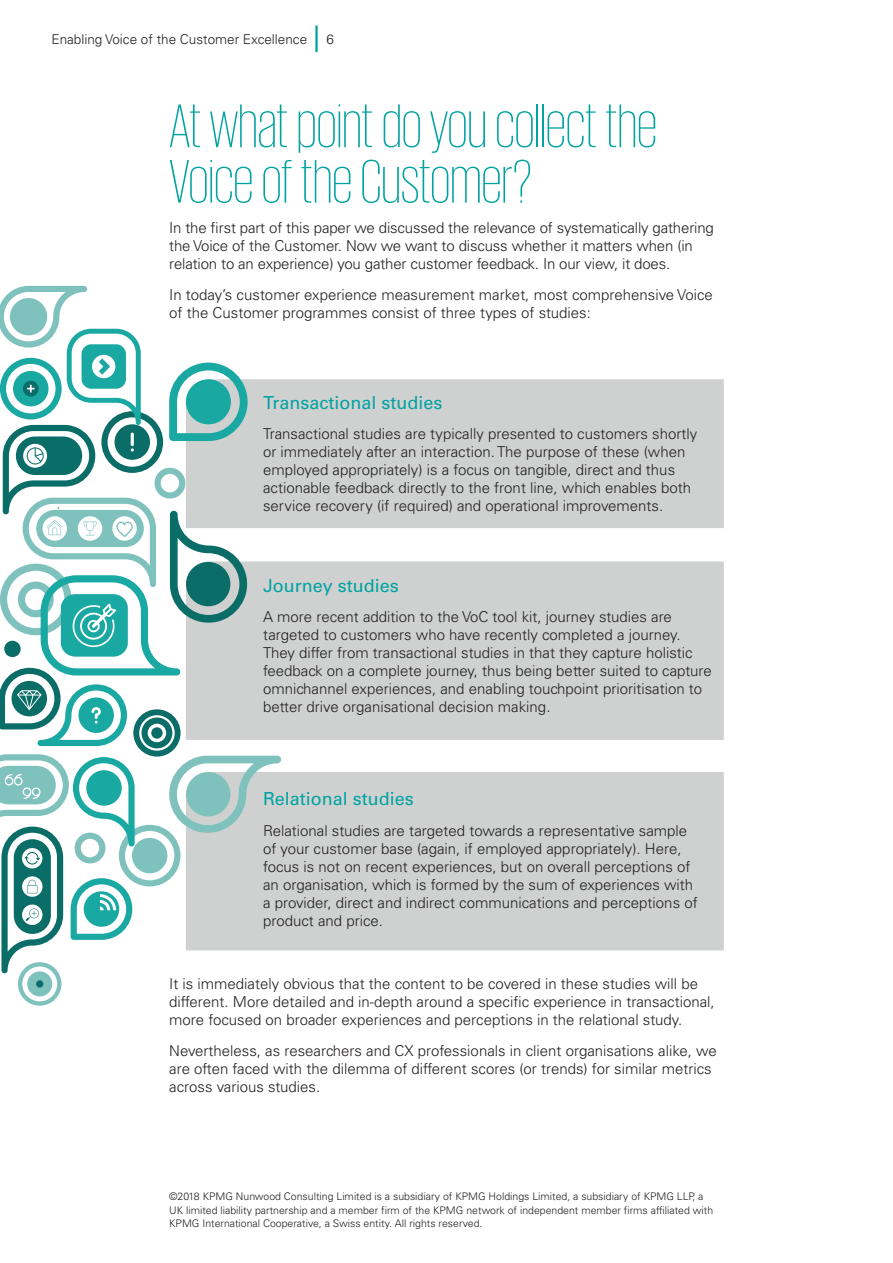
<style>
.page{position:relative;width:893px;height:1263px;background:#fff}
.page>*{position:absolute;margin:0;border:0;box-sizing:border-box;transform-origin:0 0}
.t1{font:200 63px/55.5px "KPMG";color:#00a3a1}
.t2{font:18px "Univers LT Std";color:#00a3a1}
.t3{font:300 15px/18px "Univers LT Std";color:#231f20}
.t4{font:300 13.5px "Univers LT Std";color:#231f20}
.t5{font:300 10.5px/13.5px "Univers LT Std";color:#231f20}
</style>
<div class="page">
<hr style="left:315px;top:26px;width:3px;height:26px;background:#00a3a1">
<div style="left:281px;top:379px;width:443px;height:149px;background:#cfd1d0"></div>
<div style="left:281px;top:561px;width:443px;height:179px;background:#cfd1d0"></div>
<div style="left:281px;top:772px;width:443px;height:178px;background:#cfd1d0"></div>
<svg style="left:0;top:286px;width:281px;height:720px"></svg>
<p class="t4" style="left:51px;top:31px;width:257px">Enabling Voice of the Customer Excellence</p>
<p class="t4" style="left:326px;top:31px;width:9px">6</p>
<h1 class="t1" style="left:169px;top:97px;width:489px">At what point do you collect the<br>Voice of the Customer?</h1>
<p class="t3" style="left:169px;top:218px;width:546px">In the first part of this paper we discussed the relevance of systematically gathering the Voice of the Customer. Now we want to discuss whether it matters when (in relation to an experience) you gather customer feedback. In our view, it does.</p>
<p class="t3" style="left:169px;top:285px;width:545px">In today’s customer experience measurement market, most comprehensive Voice of the Customer programmes consist of three types of studies:</p>
<p class="t2" style="left:263px;top:391px;width:181px">Transactional studies</p>
<p class="t3" style="left:263px;top:425px;width:436px">Transactional studies are typically presented to customers shortly or immediately after an interaction. The purpose of these (when employed appropriately) is a focus on tangible, direct and thus actionable feedback directly to the front line, which enables both service recovery (if required) and operational improvements.</p>
<p class="t2" style="left:263px;top:574px;width:137px">Journey studies</p>
<p class="t3" style="left:263px;top:608px;width:450px">A more recent addition to the VoC tool kit, journey studies are targeted to customers who have recently completed a journey.<br>They differ from transactional studies in that they capture holistic feedback on a complete journey, thus being better suited to capture omnichannel experiences, and enabling touchpoint prioritisation to better drive organisational decision making.</p>
<p class="t2" style="left:263px;top:788px;width:152px">Relational studies</p>
<p class="t3" style="left:263px;top:821px;width:436px">Relational studies are targeted towards a representative sample of your customer base (again, if employed appropriately). Here, focus is not on recent experiences, but on overall perceptions of an organisation, which is formed by the sum of experiences with a provider, direct and indirect communications and perceptions of product and price.</p>
<p class="t3" style="left:169px;top:975px;width:547px">It is immediately obvious that the content to be covered in these studies will be different. More detailed and in-depth around a specific experience in transactional, more focused on broader experiences and perceptions in the relational study.</p>
<p class="t3" style="left:169px;top:1041px;width:549px">Nevertheless, as researchers and CX professionals in client organisations alike, we are often faced with the dilemma of different scores (or trends) for similar metrics across various studies.</p>
<p class="t5" style="left:169px;top:1190px;width:546px">©2018 KPMG Nunwood Consulting Limited is a subsidiary of KPMG Holdings Limited, a subsidiary of KPMG LLP, a<br>UK limited liability partnership and a member firm of the KPMG network of independent member firms affiliated with<br>KPMG International Cooperative, a Swiss entity. All rights reserved.</p>
</div>
